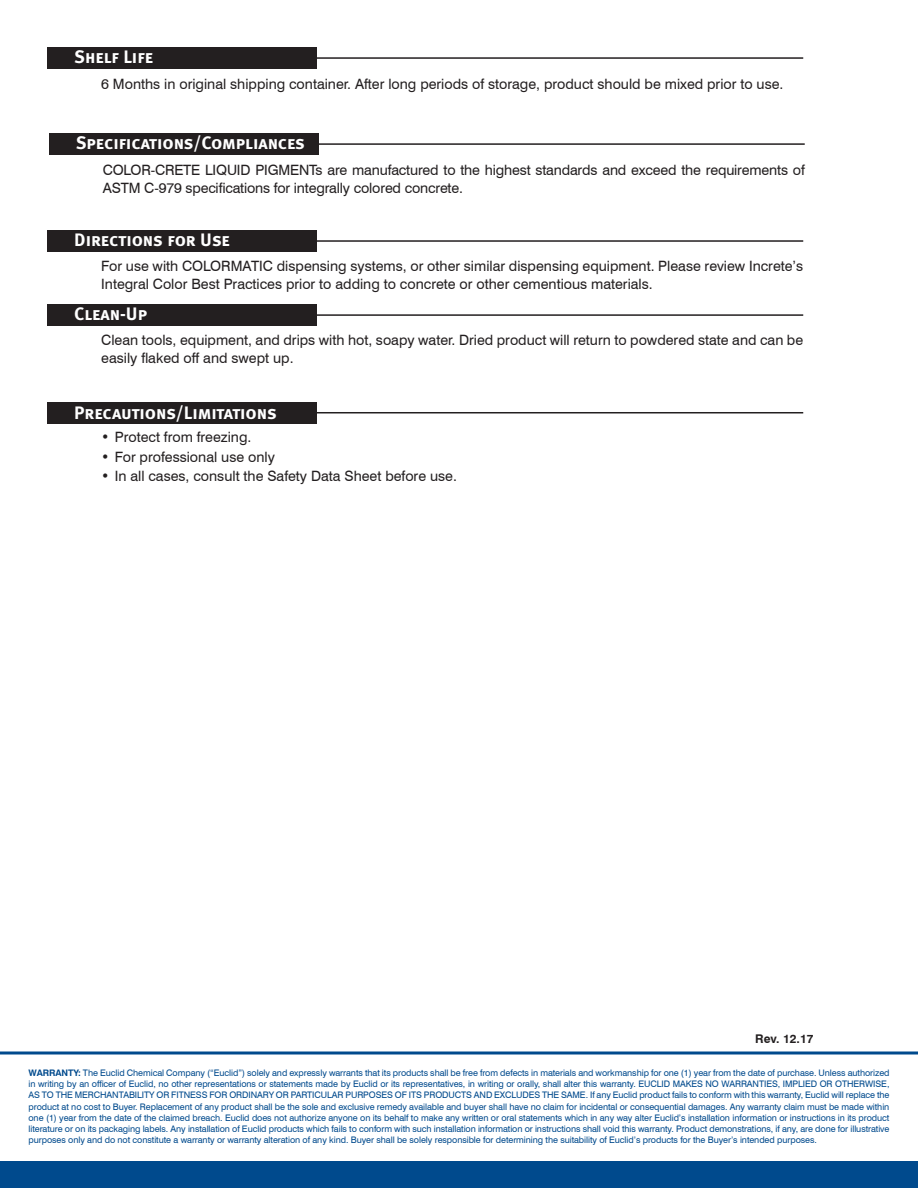
<style>
.page{position:relative;width:918px;height:1188px;background:#fff}
.page>*{position:absolute;margin:0;border:0;box-sizing:border-box;transform-origin:0 0}
.SubHeading{font:18px "Meta Bold Caps";color:#fff}
.Body_Copy{font:14.25px/17.2px "Swiss 721 BT";color:#231f20}
.Bullet_Copy{font:14.25px "Swiss 721 BT";color:#231f20}
.Bullet_Copy-2{font:700 12px "Swiss 721 BT";color:#231f20}
.t1{font:9px/11.2px "Swiss 721 BT";letter-spacing:-.01em;color:#004a8d;text-align:justify}
.s1{font-weight:700}
</style>
<div class="page">
<div style="left:0;top:1161px;width:918px;height:27px;background:#004a8d"></div>
<hr style="left:0;top:1052px;width:918px;height:2px;background:#004a8d">
<div style="left:47px;top:47px;width:270px;height:22px;background:#231f20"></div>
<hr style="left:306px;top:57px;width:497px;height:2px;background:#231f20">
<div style="left:49px;top:133px;width:270px;height:22px;background:#231f20"></div>
<hr style="left:308px;top:143px;width:497px;height:2px;background:#231f20">
<div style="left:47px;top:230px;width:270px;height:22px;background:#231f20"></div>
<hr style="left:306px;top:240px;width:497px;height:2px;background:#231f20">
<div style="left:47px;top:304px;width:270px;height:22px;background:#231f20"></div>
<hr style="left:306px;top:314px;width:497px;height:2px;background:#231f20">
<div style="left:47px;top:402px;width:270px;height:22px;background:#231f20"></div>
<hr style="left:306px;top:412px;width:497px;height:1px;background:#231f20">
<p class="SubHeading" style="left:74px;top:46px;width:80px">Shelf Life</p>
<p class="Body_Copy" style="left:101px;top:75px;width:684px">6 Months in original shipping container. After long periods of storage, product should be mixed prior to use.</p>
<p class="SubHeading" style="left:76px;top:133px;width:231px">Specifications/Compliances</p>
<p class="Body_Copy" style="left:103px;top:162px;width:704px">COLOR-CRETE LIQUID PIGMENTs are manufactured to the highest standards and exceed the requirements of<br>ASTM C-979 specifications for integrally colored concrete.</p>
<p class="SubHeading" style="left:74px;top:229px;width:157px">Directions for Use</p>
<p class="Body_Copy" style="left:101px;top:258px;width:704px">For use with COLORMATIC dispensing systems, or other similar dispensing equipment. Please review Increte’s<br>Integral Color Best Practices prior to adding to concrete or other cementious materials.</p>
<p class="SubHeading" style="left:74px;top:304px;width:74px">Clean-Up</p>
<p class="Body_Copy" style="left:101px;top:332px;width:703px">Clean tools, equipment, and drips with hot, soapy water. Dried product will return to powdered state and can be easily flaked off and swept up.</p>
<p class="SubHeading" style="left:74px;top:403px;width:204px">Precautions/Limitations</p>
<p class="Bullet_Copy" style="left:101px;top:428px;width:152px">• Protect from freezing.</p>
<p class="Bullet_Copy" style="left:101px;top:448px;width:175px">• For professional use only</p>
<p class="Bullet_Copy" style="left:101px;top:468px;width:357px">• In all cases, consult the Safety Data Sheet before use.</p>
<p class="Bullet_Copy-2" style="left:755px;top:1032px;width:60px">Rev. 12.17</p>
<p class="t1" style="left:28px;top:1067px;width:863px"><span class="s1">WARRANTY:</span> The Euclid Chemical Company (“Euclid”) solely and expressly warrants that its products shall be free from defects in materials and workmanship for one (1) year from the date of purchase. Unless authorized in writing by an officer of Euclid, no other representations or statements made by Euclid or its representatives, in writing or orally, shall alter this warranty. EUCLID MAKES NO WARRANTIES, IMPLIED OR OTHERWISE, AS TO THE MERCHANTABILITY OR FITNESS FOR ORDINARY OR PARTICULAR PURPOSES OF ITS PRODUCTS AND EXCLUDES THE SAME. If any Euclid product fails to conform with this warranty, Euclid will replace the product at no cost to Buyer. Replacement of any product shall be the sole and exclusive remedy available and buyer shall have no claim for incidental or consequential damages. Any warranty claim must be made within one (1) year from the date of the claimed breach. Euclid does not authorize anyone on its behalf to make any written or oral statements which in any way alter Euclid’s installation information or instructions in its product literature or on its packaging labels. Any installation of Euclid products which fails to conform with such installation information or instructions shall void this warranty. Product demonstrations, if any, are done for illustrative purposes only and do not constitute a warranty or warranty alteration of any kind. Buyer shall be solely responsible for determining the suitability of Euclid’s products for the Buyer’s intended purposes.</p>
</div>
